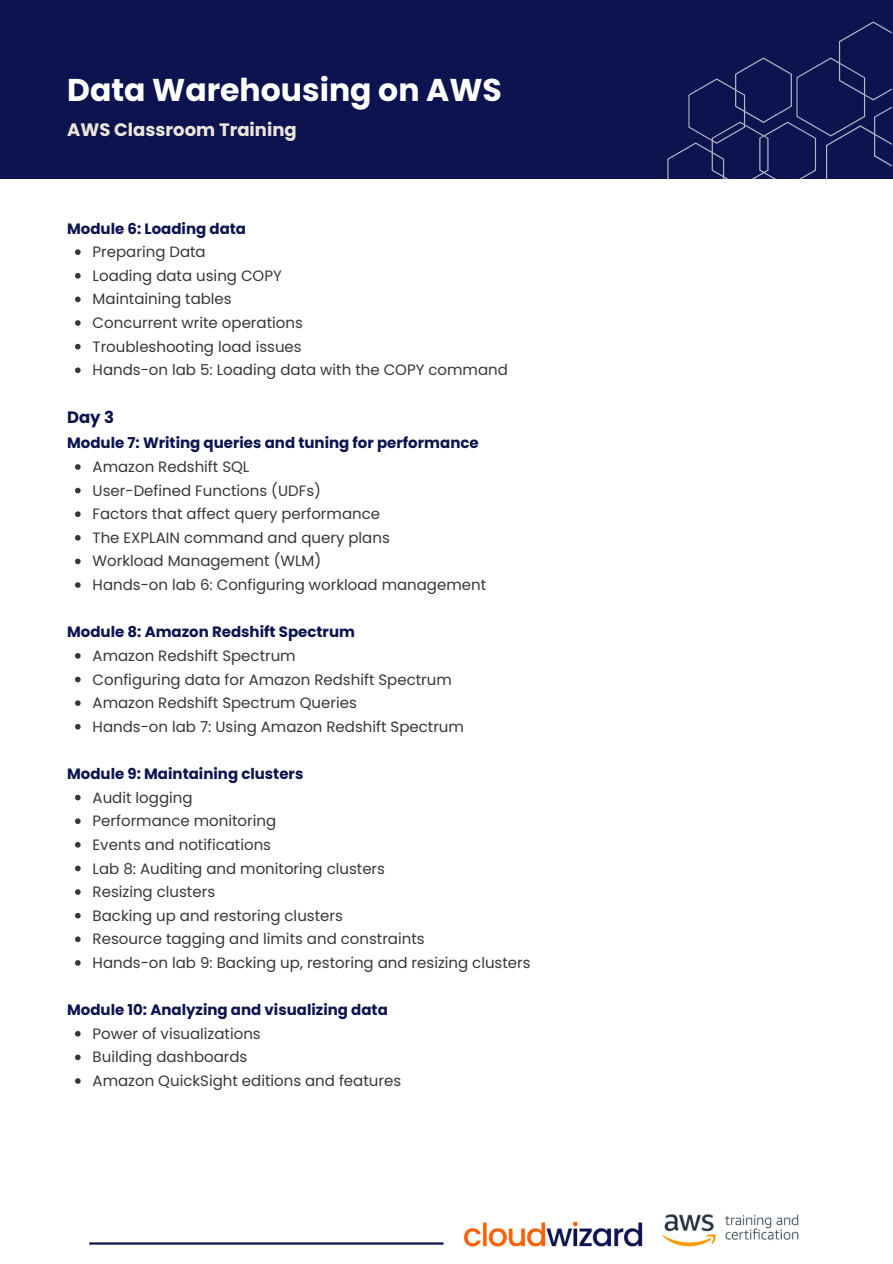
<style>
.page{position:relative;width:893px;height:1264px;background:#fff}
.page>*{position:absolute;margin:0;border:0;box-sizing:border-box;transform-origin:0 0}
.t1{font:700 31.5px "Poppins";color:#fff}
.t2{font:700 18px "Poppins";color:#ede6dc}
.t3{font:700 16.5px "Poppins";color:#0c134f}
.t4{font:15px/23.5px "Poppins";color:#373737}
.t5{font:700 15px "Poppins";color:#0c134f}
</style>
<div class="page">
<div style="left:0;top:0;width:892px;height:179px;background:#0c134f"></div>
<svg style="left:667px;top:22px;width:224px;height:157px"></svg>
<img style="left:665px;top:1214px;width:134px;height:33px">
<hr style="left:89px;top:1242px;width:354px;height:2px;background:#0c134f">
<img style="left:440px;top:1221px;width:225px;height:26px">
<svg style="left:75px;top:249px;width:6px;height:6px"></svg>
<svg style="left:75px;top:273px;width:6px;height:5px"></svg>
<svg style="left:75px;top:296px;width:6px;height:6px"></svg>
<svg style="left:75px;top:320px;width:6px;height:6px"></svg>
<svg style="left:75px;top:344px;width:6px;height:5px"></svg>
<svg style="left:75px;top:367px;width:6px;height:6px"></svg>
<svg style="left:75px;top:464px;width:6px;height:6px"></svg>
<svg style="left:75px;top:488px;width:6px;height:5px"></svg>
<svg style="left:75px;top:511px;width:6px;height:6px"></svg>
<svg style="left:75px;top:535px;width:6px;height:5px"></svg>
<svg style="left:75px;top:558px;width:6px;height:6px"></svg>
<svg style="left:75px;top:582px;width:6px;height:6px"></svg>
<svg style="left:75px;top:653px;width:6px;height:5px"></svg>
<svg style="left:75px;top:676px;width:6px;height:6px"></svg>
<svg style="left:75px;top:700px;width:6px;height:6px"></svg>
<svg style="left:75px;top:724px;width:6px;height:5px"></svg>
<svg style="left:75px;top:794px;width:6px;height:6px"></svg>
<svg style="left:75px;top:818px;width:6px;height:6px"></svg>
<svg style="left:75px;top:842px;width:6px;height:5px"></svg>
<svg style="left:75px;top:865px;width:6px;height:6px"></svg>
<svg style="left:75px;top:889px;width:6px;height:5px"></svg>
<svg style="left:75px;top:912px;width:6px;height:6px"></svg>
<svg style="left:75px;top:936px;width:6px;height:6px"></svg>
<svg style="left:75px;top:960px;width:6px;height:5px"></svg>
<svg style="left:75px;top:1031px;width:6px;height:5px"></svg>
<svg style="left:75px;top:1054px;width:6px;height:6px"></svg>
<svg style="left:75px;top:1078px;width:6px;height:5px"></svg>
<h1 class="t1" style="left:67px;top:71px;width:436px">Data Warehousing on AWS</h1>
<p class="t2" style="left:67px;top:119px;width:231px">AWS Classroom Training</p>
<p class="t5" style="left:67px;top:220px;width:180px">Module 6: Loading data</p>
<p class="t4" style="left:93px;top:240px;width:417px">Preparing Data<br>Loading data using COPY<br>Maintaining tables<br>Concurrent write operations<br>Troubleshooting load issues<br>Hands-on lab 5: Loading data with the COPY command</p>
<p class="t3" style="left:67px;top:407px;width:49px">Day 3</p>
<p class="t5" style="left:67px;top:434px;width:413px">Module 7: Writing queries and tuning for performance</p>
<p class="t4" style="left:93px;top:455px;width:395px">Amazon Redshift SQL<br>User-Defined Functions (UDFs)<br>Factors that affect query performance<br>The EXPLAIN command and query plans<br>Workload Management (WLM)<br>Hands-on lab 6: Configuring workload management</p>
<p class="t5" style="left:67px;top:623px;width:289px">Module 8: Amazon Redshift Spectrum</p>
<p class="t4" style="left:93px;top:644px;width:373px">Amazon Redshift Spectrum<br>Configuring data for Amazon Redshift Spectrum Amazon Redshift Spectrum Queries<br>Hands-on lab 7: Using Amazon Redshift Spectrum</p>
<p class="t5" style="left:67px;top:765px;width:238px">Module 9: Maintaining clusters</p>
<p class="t4" style="left:93px;top:785px;width:439px">Audit logging<br>Performance monitoring<br>Events and notifications<br>Lab 8: Auditing and monitoring clusters<br>Resizing clusters<br>Backing up and restoring clusters<br>Resource tagging and limits and constraints<br>Hands-on lab 9: Backing up, restoring and resizing clusters</p>
<p class="t5" style="left:67px;top:1001px;width:322px">Module 10: Analyzing and visualizing data</p>
<p class="t4" style="left:93px;top:1021px;width:310px">Power of visualizations<br>Building dashboards<br>Amazon QuickSight editions and features</p>
</div>
